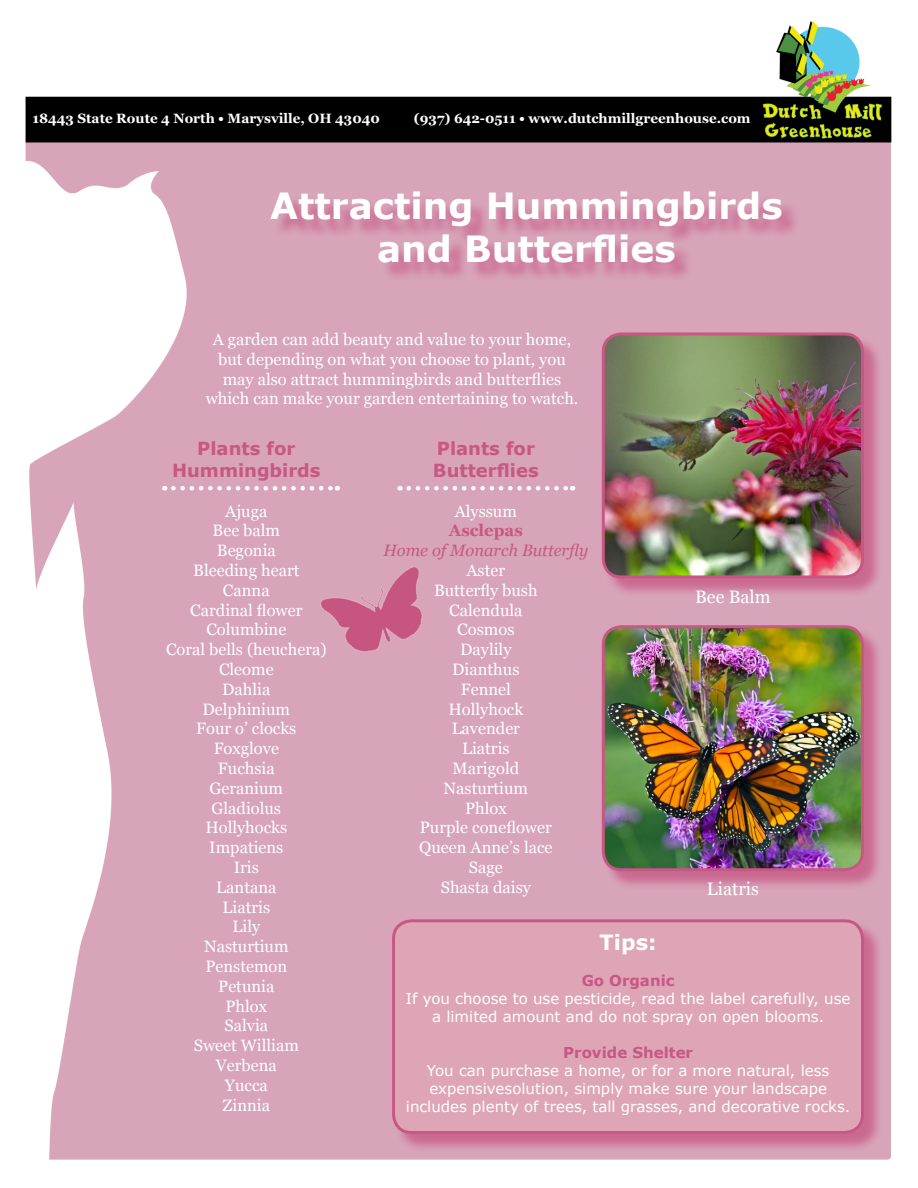
<style>
.page{position:relative;width:918px;height:1188px;background:#fff}
.page>*{position:absolute;margin:0;border:0;box-sizing:border-box;transform-origin:0 0}
.t1{font:700 36px "Verdana";color:#fff}
.t2{font:700 21px "Verdana";color:#fff}
.t3{font:700 18px "Verdana";color:#c85784}
.t4{font:18px "Georgia";color:#fff}
.t5{font:16.5px/19.8px "Georgia";color:#fff;text-align:center}
.t6{font:italic 16.5px "Georgia";color:#c85784}
.t7{font:700 16.5px "Georgia";color:#c85784}
.t8{font:15px/18px "Verdana";color:#fff;text-align:center}
.t9{font:700 15px "Verdana";color:#c85784}
.t10{font:700 13.5px "Georgia";color:#fff}
</style>
<div class="page">
<img style="left:25px;top:21px;width:867px;height:1139px">
<div style="left:274px;top:194px;width:526px;height:88px;background:#c85784;opacity:.75"></div>
<div style="left:604px;top:335px;width:279px;height:262px;background:#c85784;opacity:.75"></div>
<img style="left:603px;top:334px;width:259px;height:243px">
<div style="left:602px;top:332px;width:262px;height:246px;border:3px solid #c85784;border-radius:18px"></div>
<div style="left:604px;top:628px;width:279px;height:262px;background:#c85784;opacity:.75"></div>
<img style="left:603px;top:627px;width:259px;height:243px">
<div style="left:602px;top:625px;width:262px;height:246px;border:3px solid #c85784;border-radius:18px"></div>
<div style="left:394px;top:922px;width:488px;height:231px;background:#c85784;opacity:.75"></div>
<div style="left:394px;top:921px;width:468px;height:211px;background:#dea5b7;border-radius:18px"></div>
<div style="left:392px;top:919px;width:472px;height:215px;border:3px solid #c85784;border-radius:18px"></div>
<svg style="left:173px;top:486px;width:165px;height:4px"></svg>
<svg style="left:409px;top:486px;width:164px;height:4px"></svg>
<img style="left:318px;top:564px;width:123px;height:100px">
<p class="t10" style="left:32px;top:110px;width:349px">18443 State Route 4 North • Marysville, OH 43040</p>
<p class="t10" style="left:414px;top:110px;width:338px">(937) 642-0511 • www.dutchmillgreenhouse.com</p>
<p class="t1" style="left:270px;top:180px;width:514px">Attracting Hummingbirds</p>
<p class="t1" style="left:377px;top:224px;width:300px">and Butterflies</p>
<p class="t5" style="left:206px;top:330px;width:374px">A garden can add beauty and value to your home, but depending on what you choose to plant, you may also attract hummingbirds and butterflies which can make your garden entertaining to watch.</p>
<p class="t3" style="left:197px;top:436px;width:100px">Plants for</p>
<p class="t3" style="left:172px;top:458px;width:150px">Hummingbirds</p>
<p class="t5" style="left:225px;top:501px;width:44px">Ajuga</p>
<p class="t5" style="left:213px;top:521px;width:69px">Bee balm</p>
<p class="t5" style="left:217px;top:541px;width:60px">Begonia</p>
<p class="t5" style="left:193px;top:561px;width:108px">Bleeding heart</p>
<p class="t5" style="left:223px;top:581px;width:48px">Canna</p>
<p class="t5" style="left:190px;top:600px;width:114px">Cardinal flower</p>
<p class="t5" style="left:206px;top:620px;width:82px">Columbine</p>
<p class="t5" style="left:166px;top:640px;width:162px">Coral bells (heuchera)</p>
<p class="t5" style="left:219px;top:660px;width:56px">Cleome</p>
<p class="t5" style="left:222px;top:680px;width:50px">Dahlia</p>
<p class="t5" style="left:203px;top:699px;width:89px">Delphinium</p>
<p class="t5" style="left:196px;top:719px;width:102px">Four o’ clocks</p>
<p class="t5" style="left:214px;top:739px;width:67px">Foxglove</p>
<p class="t5" style="left:218px;top:759px;width:58px">Fuchsia</p>
<p class="t5" style="left:210px;top:779px;width:75px">Geranium</p>
<p class="t5" style="left:212px;top:798px;width:71px">Gladiolus</p>
<p class="t5" style="left:205px;top:818px;width:83px">Hollyhocks</p>
<p class="t5" style="left:209px;top:838px;width:76px">Impatiens</p>
<p class="t5" style="left:234px;top:858px;width:27px">Iris</p>
<p class="t5" style="left:216px;top:878px;width:62px">Lantana</p>
<p class="t5" style="left:223px;top:897px;width:49px">Liatris</p>
<p class="t5" style="left:233px;top:917px;width:29px">Lily</p>
<p class="t5" style="left:204px;top:937px;width:86px">Nasturtium</p>
<p class="t5" style="left:205px;top:957px;width:83px">Penstemon</p>
<p class="t5" style="left:218px;top:977px;width:58px">Petunia</p>
<p class="t5" style="left:226px;top:996px;width:43px">Phlox</p>
<p class="t5" style="left:225px;top:1016px;width:45px">Salvia</p>
<p class="t5" style="left:194px;top:1036px;width:107px">Sweet William</p>
<p class="t5" style="left:216px;top:1056px;width:63px">Verbena</p>
<p class="t5" style="left:225px;top:1076px;width:44px">Yucca</p>
<p class="t5" style="left:223px;top:1095px;width:49px">Zinnia</p>
<p class="t3" style="left:437px;top:436px;width:100px">Plants for</p>
<p class="t3" style="left:433px;top:458px;width:107px">Butterflies</p>
<p class="t5" style="left:455px;top:501px;width:64px">Alyssum</p>
<p class="t7" style="left:449px;top:520px;width:76px">Asclepas</p>
<p class="t6" style="left:383px;top:540px;width:206px">Home of Monarch Butterfly</p>
<p class="t5" style="left:467px;top:561px;width:40px">Aster</p>
<p class="t5" style="left:434px;top:581px;width:105px">Butterfly bush</p>
<p class="t5" style="left:449px;top:600px;width:75px">Calendula</p>
<p class="t5" style="left:457px;top:620px;width:59px">Cosmos</p>
<p class="t5" style="left:460px;top:640px;width:53px">Daylily</p>
<p class="t5" style="left:452px;top:660px;width:69px">Dianthus</p>
<p class="t5" style="left:461px;top:680px;width:52px">Fennel</p>
<p class="t5" style="left:449px;top:699px;width:76px">Hollyhock</p>
<p class="t5" style="left:452px;top:719px;width:70px">Lavender</p>
<p class="t5" style="left:462px;top:739px;width:49px">Liatris</p>
<p class="t5" style="left:453px;top:759px;width:68px">Marigold</p>
<p class="t5" style="left:444px;top:779px;width:86px">Nasturtium</p>
<p class="t5" style="left:465px;top:798px;width:43px">Phlox</p>
<p class="t5" style="left:420px;top:818px;width:134px">Purple coneflower</p>
<p class="t5" style="left:419px;top:838px;width:135px">Queen Anne’s lace</p>
<p class="t5" style="left:469px;top:858px;width:35px">Sage</p>
<p class="t5" style="left:441px;top:878px;width:92px">Shasta daisy</p>
<p class="t4" style="left:695px;top:585px;width:77px">Bee Balm</p>
<p class="t4" style="left:707px;top:878px;width:53px">Liatris</p>
<p class="t2" style="left:600px;top:927px;width:59px">Tips:</p>
<p class="t9" style="left:582px;top:970px;width:94px">Go Organic</p>
<p class="t8" style="left:406px;top:989px;width:446px">If you choose to use pesticide, read the label carefully, use a limited amount and do not spray on open blooms.</p>
<p class="t9" style="left:563px;top:1042px;width:131px">Provide Shelter</p>
<p class="t8" style="left:406px;top:1061px;width:446px">You can purchase a home, or for a more natural, less expensivesolution, simply make sure your landscape includes plenty of trees, tall grasses, and decorative rocks.</p>
</div>
